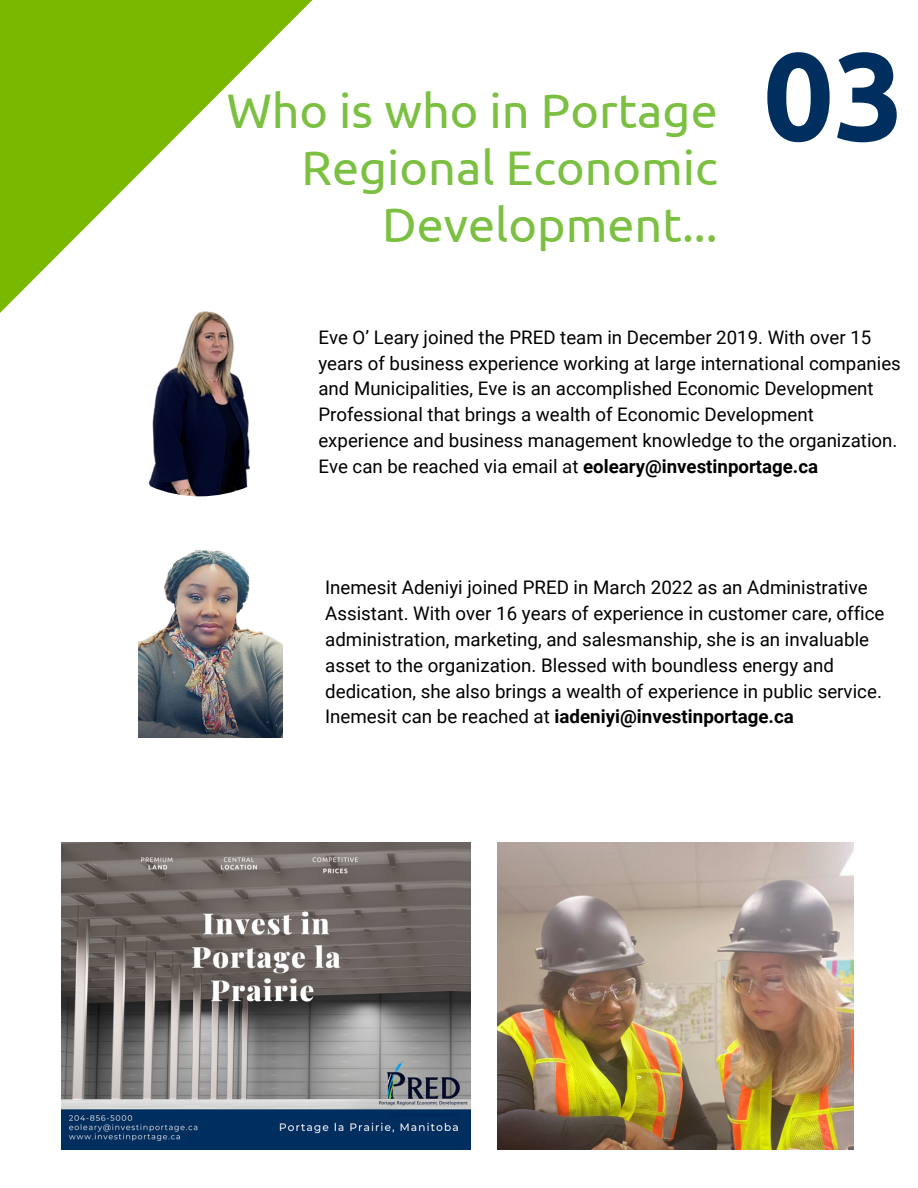
<style>
.page{position:relative;width:918px;height:1188px;background:#fff}
.page>*{position:absolute;margin:0;border:0;box-sizing:border-box;transform-origin:0 0}
.t1{font:700 124.5px "Ubuntu";color:#002f5f}
.t2{font:48.6px/57.3px "Ubuntu";color:#7cc042;text-align:right}
.t3{font:18.75px/25.8px "Roboto";color:#000}
.s1{font-weight:700}
</style>
<div class="page">
<svg style="left:0;top:0;width:313px;height:313px;fill:#7ab800"></svg>
<img style="left:74px;top:245px;width:251px;height:251px;border-radius:50%">
<img style="left:498px;top:842px;width:355px;height:307px">
<img style="left:139px;top:451px;width:144px;height:286px">
<img style="left:61px;top:842px;width:410px;height:307px">
<h2 class="t2" style="left:227px;top:81px;width:493px">Who is who in Portage<br>Regional Economic<br>Development...</h2>
<h1 class="t1" style="left:763px;top:24px;width:143px">03</h1>
<p class="t3" style="left:318px;top:324px;width:584px">Eve O’ Leary joined the PRED team in December 2019. With over 15 years of business experience working at large international companies and Municipalities, Eve is an accomplished Economic Development Professional that brings a wealth of Economic Development experience and business management knowledge to the organization.<br>Eve can be reached via email at <span class="s1">eoleary@investinportage.ca</span></p>
<p class="t3" style="left:325px;top:575px;width:561px">Inemesit Adeniyi joined PRED in March 2022 as an Administrative Assistant. With over 16 years of experience in customer care, office administration, marketing, and salesmanship, she is an invaluable asset to the organization. Blessed with boundless energy and dedication, she also brings a wealth of experience in public service.<br>Inemesit can be reached at <span class="s1">iadeniyi@investinportage.ca</span></p>
</div>
